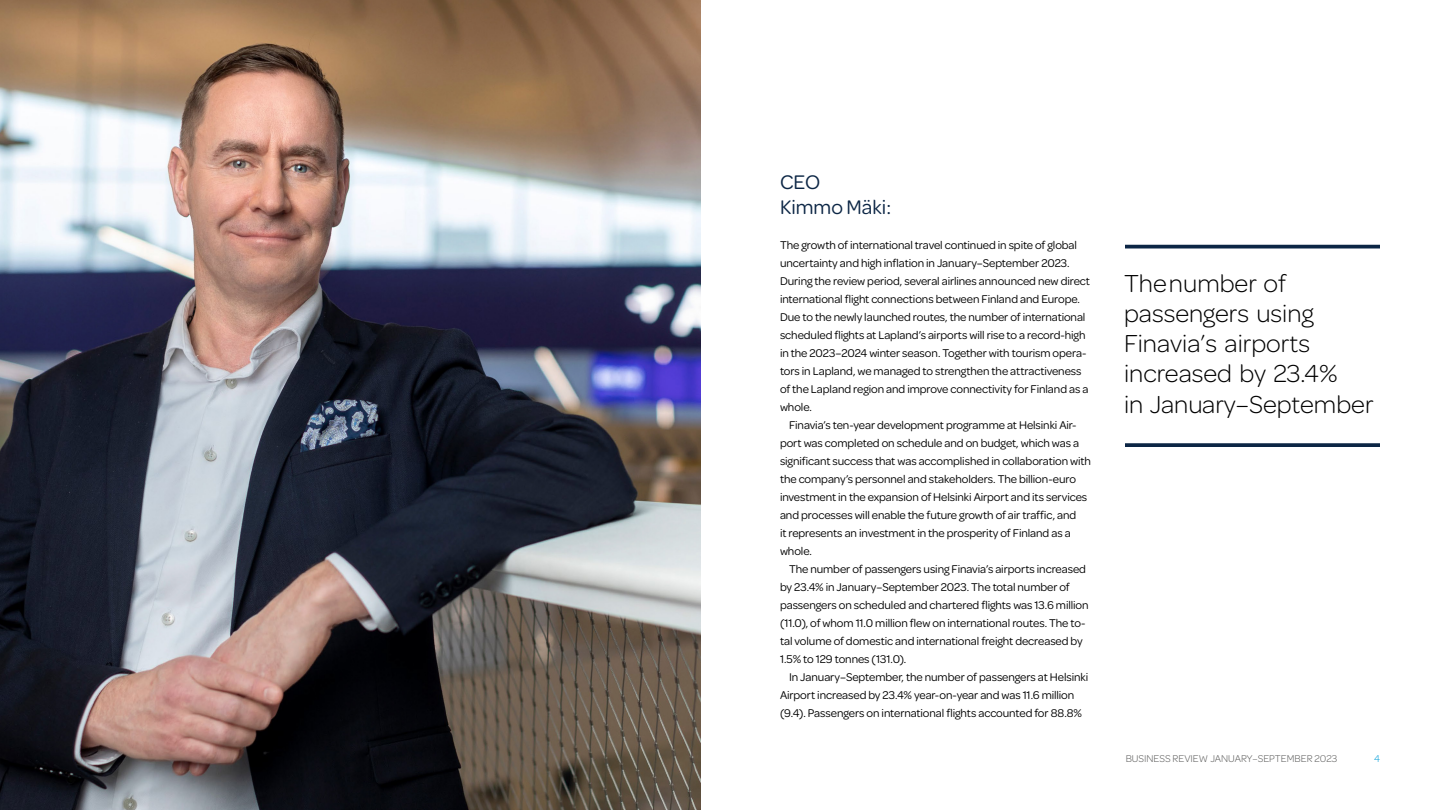
<style>
.page{position:relative;width:1440px;height:810px;background:#fff}
.page>*{position:absolute;margin:0;border:0;box-sizing:border-box;transform-origin:0 0}
.t1{font:300 26.25px/30.2px "Omnes";color:#000}
.t2{font:21px/24.2px "Omnes";color:#0c2645}
.t3{font:12px/18px "Omnes";letter-spacing:-.005em;color:#000}
.t4{font:300 10.5px "Omnes";color:#575756}
.t5{font:300 10.5px "Omnes";color:#009ed9}
</style>
<div class="page">
<hr style="left:1125px;top:245px;width:255px;height:3px;background:#0c2645">
<svg style="left:1125px;top:443px;width:255px;height:4px"></svg>
<img style="left:0;top:0;width:701px;height:810px">
<h2 class="t2" style="left:780px;top:169px;width:113px">CEO<br>Kimmo Mäki:</h2>
<p class="t3" style="left:780px;top:235px;width:312px">The growth of international travel continued in spite of global uncertainty and high inflation in January–September 2023.<br>During the review period, several airlines announced new direct international flight connections between Finland and Europe.<br>Due to the newly launched routes, the number of international scheduled flights at Lapland’s airports will rise to a record-high in the 2023–2024 winter season. Together with tourism opera&shy;tors in Lapland, we managed to strengthen the attractiveness of the Lapland region and improve connectivity for Finland as a whole.</p>
<p class="t3" style="left:780px;top:415px;width:312px;text-indent:9px">Finavia’s ten-year development programme at Helsinki Air&shy;port was completed on schedule and on budget, which was a significant success that was accomplished in collaboration with the company’s personnel and stakeholders. The billion-euro investment in the expansion of Helsinki Airport and its services and processes will enable the future growth of air traffic, and<br>it represents an investment in the prosperity of Finland as a whole.</p>
<p class="t3" style="left:780px;top:559px;width:310px;text-indent:9px">The number of passengers using Finavia’s airports increased by 23.4% in January–September 2023. The total number of passengers on scheduled and chartered flights was 13.6 million (11.0), of whom 11.0 million flew on international routes. The to&shy;tal volume of domestic and international freight decreased by 1.5% to 129 tonnes (131.0).</p>
<p class="t3" style="left:780px;top:667px;width:310px;text-indent:9px">In January–September, the number of passengers at Helsinki<br>Airport increased by 23.4% year-on-year and was 11.6 million (9.4). Passengers on international flights accounted for 88.8%</p>
<h1 class="t1" style="left:1124px;top:267px;width:251px">Thenumber of passengers using<br>Finavia’s airports increased by 23.4%<br>in January–September</h1>
<p class="t4" style="left:1126px;top:752px;width:213px">BUSINESS REVIEW JANUARY–SEPTEMBER 2023</p>
<p class="t5" style="left:1374px;top:752px;width:7px">4</p>
</div>
